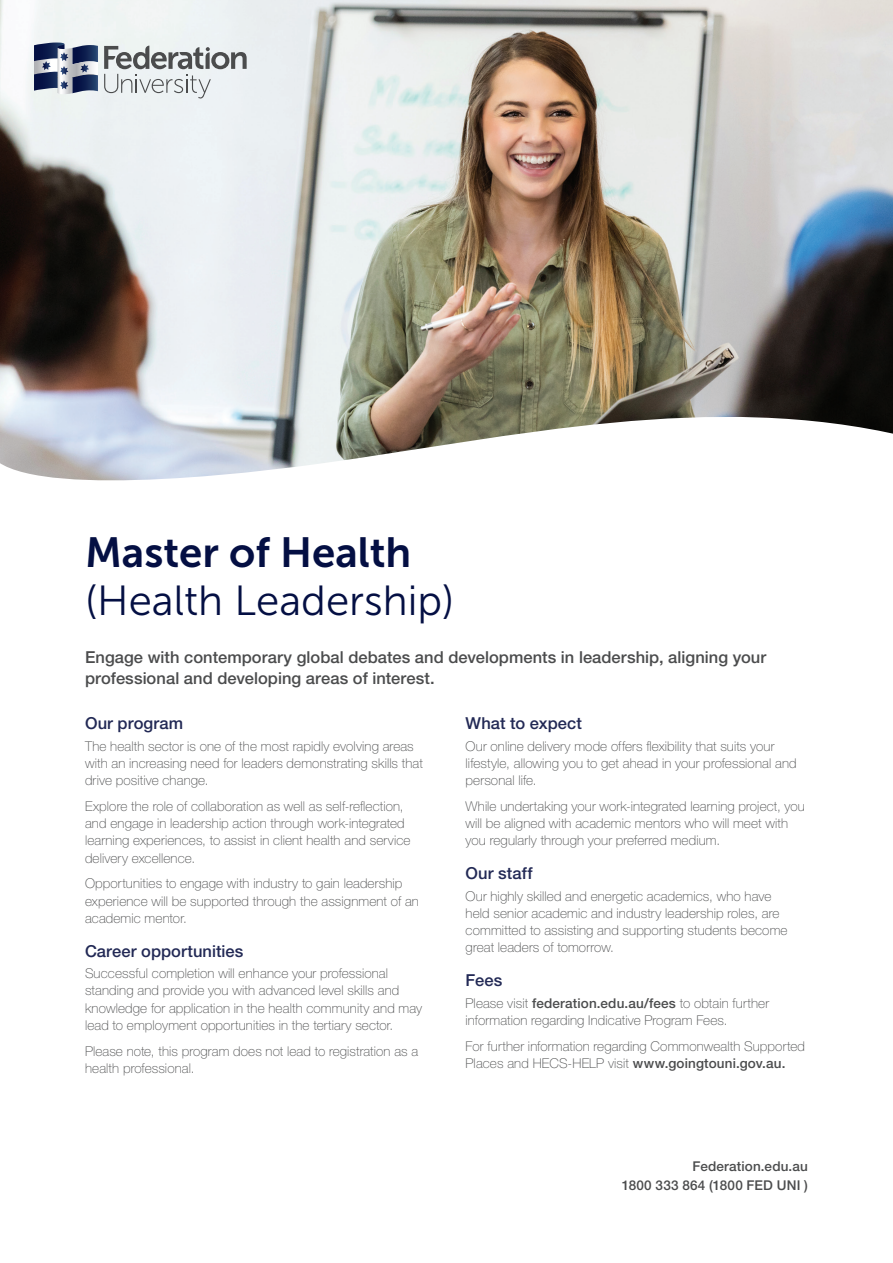
<style>
.page{position:relative;width:893px;height:1263px;background:#fff}
.page>*{position:absolute;margin:0;border:0;box-sizing:border-box;transform-origin:0 0}
.Big_Head_White{font:42px/48px "Museo Sans 300";color:#040f43}
.Medium_Body_Grey{font:500 16.5px/21px "Helvetica Neue LT Std";letter-spacing:.005em;color:#4b4c4d}
.Medium_Body_Grey-2{font:500 16.5px "Helvetica Neue LT Std";letter-spacing:.005em;color:#222955}
.Medium_Body_Grey-3{font:100 13.5px/17.2px "Helvetica Neue LT Std";letter-spacing:.01em;color:#4b4c4d}
.Medium_Body_Grey-4{font:500 13.5px/19.5px "Helvetica Neue LT Std";letter-spacing:.015em;color:#4b4c4d;text-align:right}
.s1{font-family:"Museo Sans 700"}
.s2{font-weight:500}
</style>
<div class="page">
<img style="left:0;top:0;width:893px;height:417px">
<svg style="left:0;top:417px;width:893px;height:64px"></svg>
<svg style="left:34px;top:43px;width:64px;height:52px;background:#6f7994"></svg>
<svg style="left:104px;top:46px;width:143px;height:53px;background:#c6cacb"></svg>
<p class="Big_Head_White" style="left:85px;top:529px;width:371px"><span class="s1">Master of Health </span>(Health Leadership)</p>
<p class="Medium_Body_Grey" style="left:85px;top:646px;width:683px">Engage with contemporary global debates and developments in leadership, aligning your professional and developing areas of interest.</p>
<p class="Medium_Body_Grey-2" style="left:85px;top:713px;width:100px">Our program</p>
<p class="Medium_Body_Grey-3" style="left:85px;top:737px;width:339px">The health sector is one of the most rapidly evolving areas with an increasing need for leaders demonstrating skills that drive positive change.</p>
<p class="Medium_Body_Grey-3" style="left:85px;top:797px;width:327px">Explore the role of collaboration as well as self-reflection, and engage in leadership action through work-integrated learning experiences, to assist in client health and service delivery excellence.</p>
<p class="Medium_Body_Grey-3" style="left:85px;top:875px;width:335px">Opportunities to engage with industry to gain leadership experience will be supported through the assignment of an academic mentor.</p>
<p class="Medium_Body_Grey-2" style="left:85px;top:941px;width:160px">Career opportunities</p>
<p class="Medium_Body_Grey-3" style="left:85px;top:965px;width:339px">Successful completion will enhance your professional standing and provide you with advanced level skills and knowledge for application in the health community and may lead to employment opportunities in the tertiary sector.</p>
<p class="Medium_Body_Grey-3" style="left:85px;top:1042px;width:335px">Please note, this program does not lead to registration as a health professional.</p>
<p class="Medium_Body_Grey-2" style="left:466px;top:713px;width:118px">What to expect</p>
<p class="Medium_Body_Grey-3" style="left:466px;top:737px;width:333px">Our online delivery mode offers flexibility that suits your lifestyle, allowing you to get ahead in your professional and personal life.</p>
<p class="Medium_Body_Grey-3" style="left:466px;top:797px;width:341px">While undertaking your work-integrated learning project, you will be aligned with academic mentors who will meet with you regularly through your preferred medium.</p>
<p class="Medium_Body_Grey-2" style="left:466px;top:863px;width:69px">Our staff</p>
<p class="Medium_Body_Grey-3" style="left:466px;top:887px;width:323px">Our highly skilled and energetic academics, who have held senior academic and industry leadership roles, are committed to assisting and supporting students become great leaders of tomorrow.</p>
<p class="Medium_Body_Grey-2" style="left:466px;top:970px;width:38px">Fees</p>
<p class="Medium_Body_Grey-3" style="left:466px;top:994px;width:305px">Please visit <span class="s2">federation.edu.au/fees</span> to obtain further information regarding Indicative Program Fees.</p>
<p class="Medium_Body_Grey-3" style="left:466px;top:1037px;width:341px">For further information regarding Commonwealth Supported<br>Places and HECS-HELP visit <span class="s2">www.goingtouni.gov.au.</span></p>
<p class="Medium_Body_Grey-4" style="left:622px;top:1156px;width:188px">Federation.edu.au<br>1800 333 864 (1800 FED UNI )</p>
</div>
